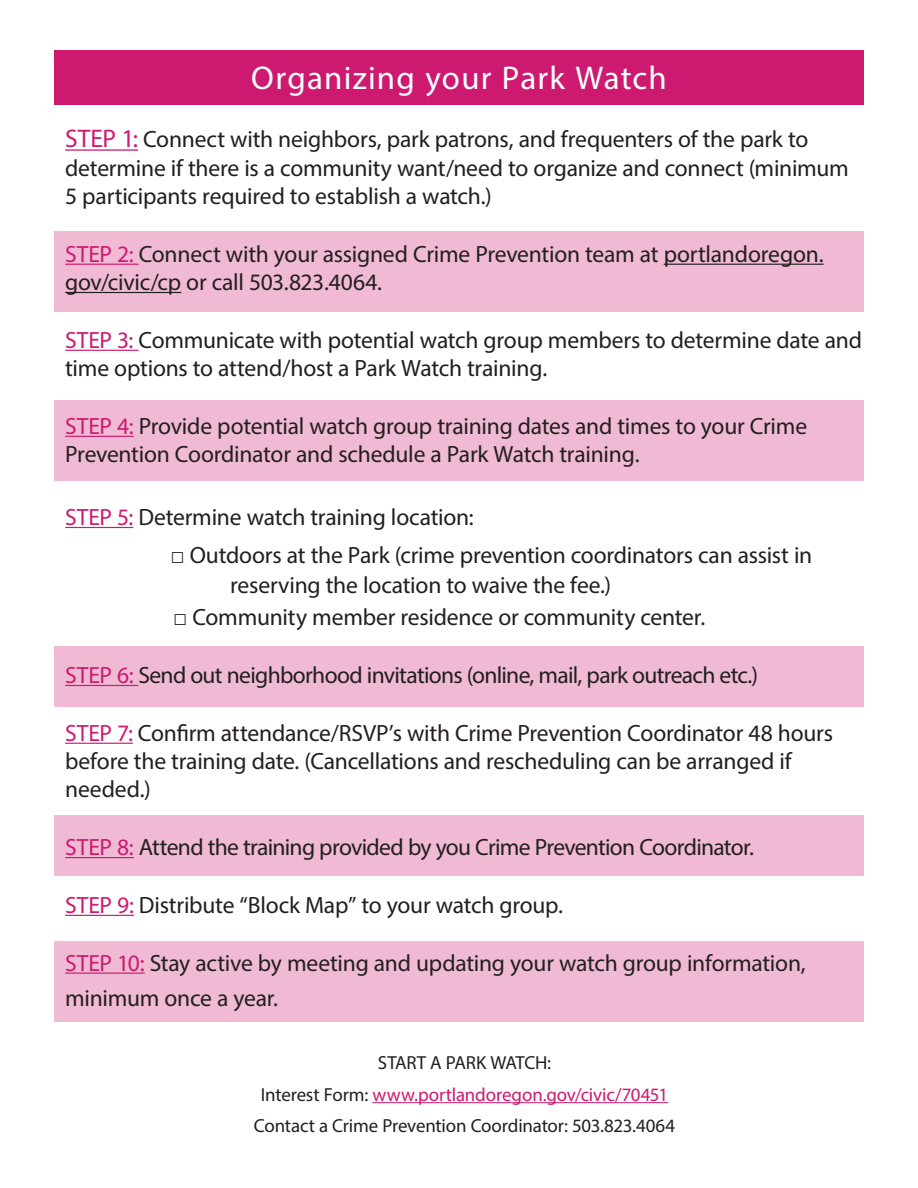
<style>
.page{position:relative;width:918px;height:1188px;background:#fff}
.page>*{position:absolute;margin:0;border:0;box-sizing:border-box;transform-origin:0 0}
.t1{font:33px "Myriad Pro";letter-spacing:.035em;color:#fff}
.t2{font:23.55px/28.3px "Myriad Pro";letter-spacing:-.01em;color:#231f20}
.t3{font:23.55px "Myriad Pro";letter-spacing:-.03em;color:#231f20}
.t4{font:18.9px "Myriad Pro";letter-spacing:-.01em;color:#231f20}
.t5{font:18.9px "Myriad Pro";letter-spacing:-.005em;color:#ce1971}
.s1{font-size:25.5px;color:#ce1971}
.s2{color:#ce1971}
.s3{font-family:"Arial"}
.s4{color:#231f20}
</style>
<div class="page">
<div style="left:54px;top:232px;width:810px;height:80px;background:#f0bad4"></div>
<div style="left:54px;top:401px;width:810px;height:80px;background:#f0bad4"></div>
<div style="left:54px;top:647px;width:810px;height:60px;background:#f0bad4"></div>
<div style="left:54px;top:816px;width:810px;height:60px;background:#f0bad4"></div>
<div style="left:54px;top:942px;width:810px;height:80px;background:#f0bad4"></div>
<hr style="left:65px;top:149px;width:73px;height:2px;background:#ce1971">
<hr style="left:65px;top:264px;width:74px;height:1px;background:#ce1971">
<hr style="left:664px;top:264px;width:160px;height:1px;background:#231f20">
<hr style="left:65px;top:292px;width:116px;height:1px;background:#231f20">
<hr style="left:65px;top:350px;width:74px;height:1px;background:#ce1971">
<hr style="left:65px;top:436px;width:69px;height:1px;background:#ce1971">
<hr style="left:65px;top:527px;width:68px;height:1px;background:#ce1971">
<hr style="left:65px;top:685px;width:73px;height:1px;background:#ce1971">
<hr style="left:65px;top:743px;width:68px;height:1px;background:#ce1971">
<hr style="left:65px;top:857px;width:69px;height:1px;background:#ce1971">
<hr style="left:65px;top:915px;width:69px;height:1px;background:#ce1971">
<hr style="left:65px;top:973px;width:80px;height:1px;background:#ce1971">
<hr style="left:372px;top:1102px;width:296px;height:1px;background:#ce1971">
<div style="left:54px;top:50px;width:810px;height:55px;background:#ce1971"></div>
<p class="t1" style="left:251px;top:58px;width:417px">Organizing your Park Watch</p>
<p class="t2" style="left:65px;top:125px;width:785px"><span class="s1">STEP 1:</span> Connect with neighbors, park patrons, and frequenters of the park to determine if there is a community want/need to organize and connect (minimum<br>5 participants required to establish a watch.)</p>
<p class="t2" style="left:65px;top:239px;width:760px"><span class="s2">STEP 2:</span> Connect with your assigned Crime Prevention team at portlandoregon. gov/civic/cp or call 503.823.4064.</p>
<p class="t2" style="left:65px;top:325px;width:798px"><span class="s2">STEP 3:</span> Communicate with potential watch group members to determine date and time options to attend/host a Park Watch training.</p>
<p class="t2" style="left:65px;top:412px;width:744px"><span class="s2">STEP 4:</span> Provide potential watch group training dates and times to your Crime<br>Prevention Coordinator and schedule a Park Watch training.</p>
<p class="t2" style="left:65px;top:503px;width:410px"><span class="s2">STEP 5:</span> Determine watch training location:</p>
<p class="t2" style="left:230px;top:540px;width:584px;line-height:29.4px;text-indent:-60px"><span class="s3">□</span> Outdoors at the Park (crime prevention coordinators can assist in reserving the location to waive the fee.)</p>
<p class="t2" style="left:173px;top:603px;width:534px"><span class="s3">□</span> Community member residence or community center.</p>
<p class="t3" style="left:65px;top:661px;width:694px"><span class="s2">STEP 6:</span> Send out neighborhood invitations (online, mail, park outreach etc.)</p>
<p class="t2" style="left:65px;top:718px;width:770px"><span class="s2">STEP 7:</span> Confirm attendance/RSVP’s with Crime Prevention Coordinator 48 hours before the training date. (Cancellations and rescheduling can be arranged if needed.)</p>
<p class="t3" style="left:65px;top:833px;width:690px"><span class="s2">STEP 8:</span> Attend the training provided by you Crime Prevention Coordinator.</p>
<p class="t2" style="left:65px;top:891px;width:500px"><span class="s2">STEP 9:</span> Distribute “Block Map” to your watch group.</p>
<p class="t2" style="left:65px;top:945px;width:742px;line-height:35.4px"><span class="s2">STEP 10:</span> Stay active by meeting and updating your watch group information, minimum once a year.</p>
<p class="t4" style="left:378px;top:1051px;width:175px">START A PARK WATCH:</p>
<p class="t5" style="left:261px;top:1083px;width:409px"><span class="s4">Interest Form:</span> www.portlandoregon.gov/civic/70451</p>
<p class="t4" style="left:254px;top:1114px;width:423px">Contact a Crime Prevention Coordinator: 503.823.4064</p>
</div>
